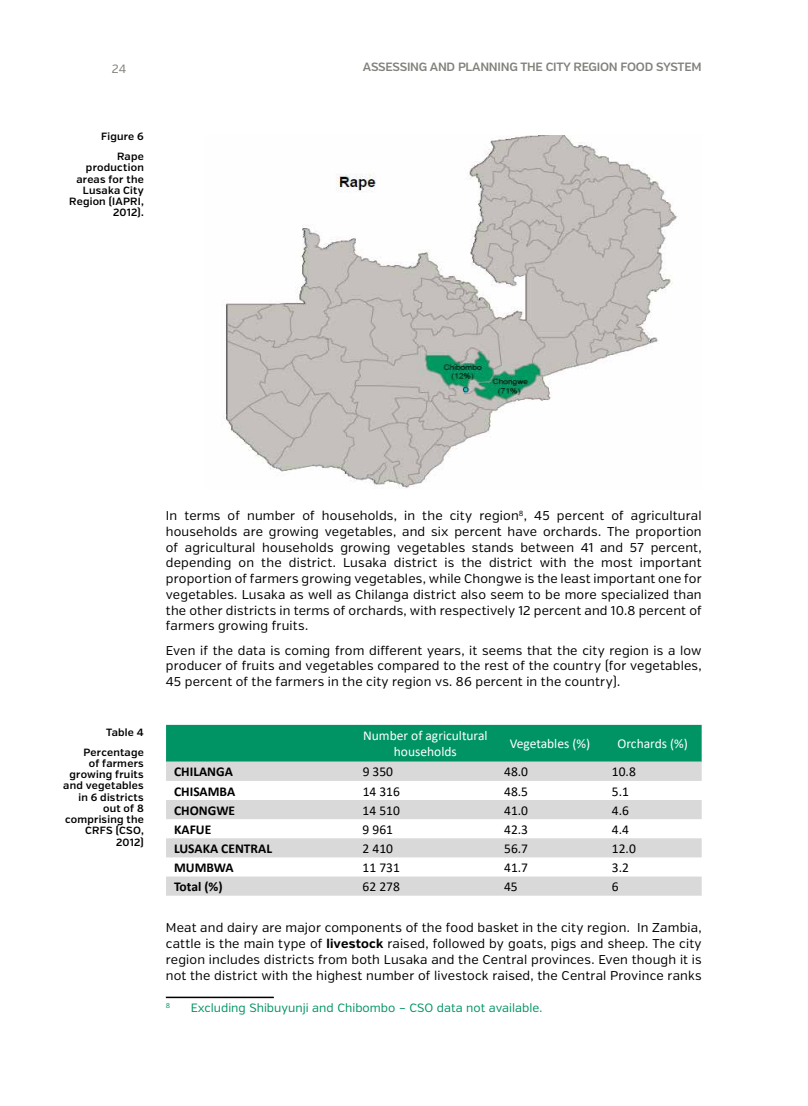
<style>
.page{position:relative;width:808px;height:1106px;background:#fff}
.page>*{position:absolute;margin:0;border:0;box-sizing:border-box;transform-origin:0 0}
.t1{font:13.5px "Calibri";color:#000}
.t2{font:700 13.5px "Calibri";color:#000}
.t3{font:13.5px/16.2px "Calibri";color:#fff;text-align:center}
.t4{font:12.75px/15.8px "Verb";letter-spacing:.015em;color:#000;text-align:justify}
.t5{font:12px "Verb";color:#009464}
.t6{font:600 12px "Verb";letter-spacing:-.02em;color:#81827c}
.t7{font:12px "Verb";color:#81827c}
.t8{font:600 10.5px/11.2px "Verb";letter-spacing:.02em;color:#000;text-align:right}
.t9{font:7.05px "Verb";color:#009464}
.s1{font-weight:700}
</style>
<div class="page">
<img style="left:221px;top:136px;width:457px;height:352px">
<div style="left:166px;top:725px;width:536px;height:36px;background:#009464"></div>
<svg style="left:166px;top:761px;width:536px;height:134px;fill:#d9d9d9"></svg>
<hr style="left:166px;top:996px;width:108px;height:2px;background:#000">
<p class="t7" style="left:112px;top:61px;width:16px">24</p>
<p class="t6" style="left:363px;top:60px;width:340px">ASSESSING AND PLANNING THE CITY REGION FOOD SYSTEM</p>
<p class="t8" style="left:101px;top:127px;width:44px;line-height:19.8px">Figure 6<br>Rape</p>
<p class="t8" style="left:69px;top:162px;width:76px">production areas for the<br>Lusaka City<br>Region (IAPRI,<br>2012).</p>
<p class="t8" style="left:83px;top:722px;width:62px;line-height:19.8px">Table 4<br>Percentage</p>
<p class="t8" style="left:63px;top:757px;width:82px">of farmers growing fruits and vegetables in 6 districts out of 8 comprising the<br>CRFS (CSO,<br>2012)</p>
<p class="t4" style="left:166px;top:508px;width:537px">In terms of number of households, in the city region<sup>8</sup>, 45 percent of agricultural households are growing vegetables, and six percent have orchards. The proportion of agricultural households growing vegetables stands between 41 and 57 percent, depending on the district. Lusaka district is the district with the most important proportion of farmers growing vegetables, while Chongwe is the least important one for vegetables. Lusaka as well as Chilanga district also seem to be more specialized than the other districts in terms of orchards, with respectively 12 percent and 10.8 percent of farmers growing fruits.</p>
<p class="t4" style="left:166px;top:642px;width:537px">Even if the data is coming from different years, it seems that the city region is a low producer of fruits and vegetables compared to the rest of the country (for vegetables, 45 percent of the farmers in the city region vs. 86 percent in the country).</p>
<p class="t3" style="left:363px;top:727px;width:126px">Number of agricultural households</p>
<p class="t3" style="left:510px;top:735px;width:82px">Vegetables (%)</p>
<p class="t3" style="left:617px;top:735px;width:72px">Orchards (%)</p>
<p class="t2" style="left:174px;top:762px;width:60px">CHILANGA</p>
<p class="t1" style="left:363px;top:762px;width:32px">9 350</p>
<p class="t1" style="left:504px;top:762px;width:25px">48.0</p>
<p class="t1" style="left:612px;top:762px;width:25px">10.8</p>
<p class="t2" style="left:174px;top:781px;width:63px">CHISAMBA</p>
<p class="t1" style="left:363px;top:781px;width:39px">14 316</p>
<p class="t1" style="left:504px;top:781px;width:25px">48.5</p>
<p class="t1" style="left:612px;top:781px;width:19px">5.1</p>
<p class="t2" style="left:174px;top:800px;width:63px">CHONGWE</p>
<p class="t1" style="left:363px;top:800px;width:39px">14 510</p>
<p class="t1" style="left:504px;top:800px;width:25px">41.0</p>
<p class="t1" style="left:612px;top:800px;width:19px">4.6</p>
<p class="t2" style="left:174px;top:819px;width:39px">KAFUE</p>
<p class="t1" style="left:363px;top:820px;width:32px">9 961</p>
<p class="t1" style="left:504px;top:820px;width:25px">42.3</p>
<p class="t1" style="left:612px;top:820px;width:19px">4.4</p>
<p class="t2" style="left:174px;top:839px;width:100px">LUSAKA CENTRAL</p>
<p class="t1" style="left:363px;top:839px;width:32px">2 410</p>
<p class="t1" style="left:504px;top:839px;width:25px">56.7</p>
<p class="t1" style="left:612px;top:839px;width:25px">12.0</p>
<p class="t2" style="left:174px;top:858px;width:61px">MUMBWA</p>
<p class="t1" style="left:363px;top:858px;width:39px">11 731</p>
<p class="t1" style="left:504px;top:858px;width:25px">41.7</p>
<p class="t1" style="left:612px;top:858px;width:19px">3.2</p>
<p class="t2" style="left:174px;top:877px;width:50px">Total (%)</p>
<p class="t1" style="left:363px;top:877px;width:39px">62 278</p>
<p class="t1" style="left:504px;top:877px;width:15px">45</p>
<p class="t1" style="left:612px;top:877px;width:8px">6</p>
<p class="t4" style="left:166px;top:920px;width:537px">Meat and dairy are major components of the food basket in the city region. In Zambia, cattle is the main type of <span class="s1">livestock</span> raised, followed by goats, pigs and sheep. The city region includes districts from both Lusaka and the Central provinces. Even though it is not the district with the highest number of livestock raised, the Central Province ranks</p>
<p class="t9" style="left:166px;top:1001px;width:6px">8</p>
<p class="t5" style="left:191px;top:1001px;width:353px">Excluding Shibuyunji and Chibombo – CSO data not available.</p>
</div>
